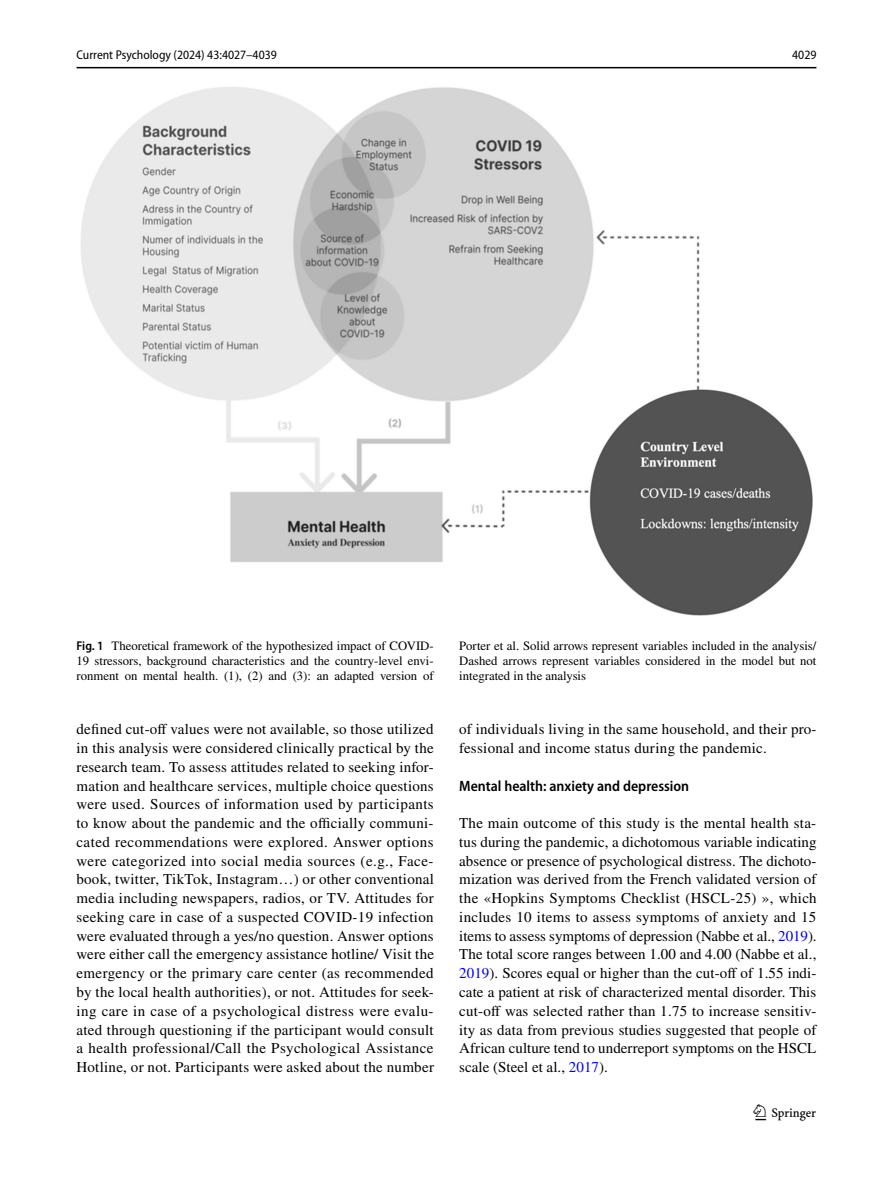
<style>
.page{position:relative;width:893px;height:1187px;background:#fff}
.page>*{position:absolute;margin:0;border:0;box-sizing:border-box;transform-origin:0 0}
.t1{font:22.5px "Springnew Regular 3";color:#000}
.t2{font:15px/18.8px "STIX";letter-spacing:.015em;color:#000;text-align:justify}
.t3{font:600 semi-condensed 15px "Myriad Pro";color:#000}
.t4{font:12.75px/15px "STIX";color:#000;text-align:justify}
.t5{font:semi-condensed 12.75px "Myriad Pro";color:#000}
.s1{font-family:"Myriad Pro";font-weight:600;font-stretch:semi-condensed}
.s2{color:#00f}
</style>
<div class="page">
<hr style="left:77px;top:67px;width:739px;height:1px;background:#000">
<img style="left:81px;top:87px;width:731px;height:528px">
<p class="t5" style="left:77px;top:48px;width:202px">Current Psychology (2024) 43:4027–4039</p>
<p class="t5" style="left:792px;top:48px;width:26px">4029</p>
<p class="t4" style="left:77px;top:639px;width:359px"><span class="s1">Fig. 1</span> Theoretical framework of the hypothesized impact of COVID-19 stressors, background characteristics and the country-level envi&shy;ronment on mental health. (1), (2) and (3): an adapted version of</p>
<p class="t4" style="left:459px;top:639px;width:359px">Porter et al. Solid arrows represent variables included in the analysis/ Dashed arrows represent variables considered in the model but not integrated in the analysis</p>
<p class="t2" style="left:77px;top:721px;width:359px">defined cut-off values were not available, so those utilized in this analysis were considered clinically practical by the research team. To assess attitudes related to seeking infor&shy;mation and healthcare services, multiple choice questions were used. Sources of information used by participants to know about the pandemic and the officially communi&shy;cated recommendations were explored. Answer options were categorized into social media sources (e.g., Face&shy;book, twitter, TikTok, Instagram…) or other conventional media including newspapers, radios, or TV. Attitudes for seeking care in case of a suspected COVID-19 infection were evaluated through a yes/no question. Answer options were either call the emergency assistance hotline/ Visit the emergency or the primary care center (as recommended by the local health authorities), or not. Attitudes for seek&shy;ing care in case of a psychological distress were evalu&shy;ated through questioning if the participant would consult a health professional/Call the Psychological Assistance Hotline, or not. Participants were asked about the number</p>
<p class="t2" style="left:459px;top:721px;width:359px">of individuals living in the same household, and their pro&shy;fessional and income status during the pandemic.</p>
<p class="t3" style="left:459px;top:777px;width:231px">Mental health: anxiety and depression</p>
<p class="t2" style="left:459px;top:814px;width:359px">The main outcome of this study is the mental health sta&shy;tus during the pandemic, a dichotomous variable indicating absence or presence of psychological distress. The dichoto&shy;mization was derived from the French validated version of the «Hopkins Symptoms Checklist (HSCL-25) », which includes 10 items to assess symptoms of anxiety and 15 items to assess symptoms of depression (Nabbe et al., <span class="s2">2019</span>).<br>The total score ranges between 1.00 and 4.00 (Nabbe et al., <span class="s2">2019</span>). Scores equal or higher than the cut-off of 1.55 indi&shy;cate a patient at risk of characterized mental disorder. This cut-off was selected rather than 1.75 to increase sensitiv&shy;ity as data from previous studies suggested that people of African culture tend to underreport symptoms on the HSCL scale (Steel et al., <span class="s2">2017</span>).</p>
<h1 class="t1" style="left:755px;top:1104px;width:62px">1 3</h1>
</div>
